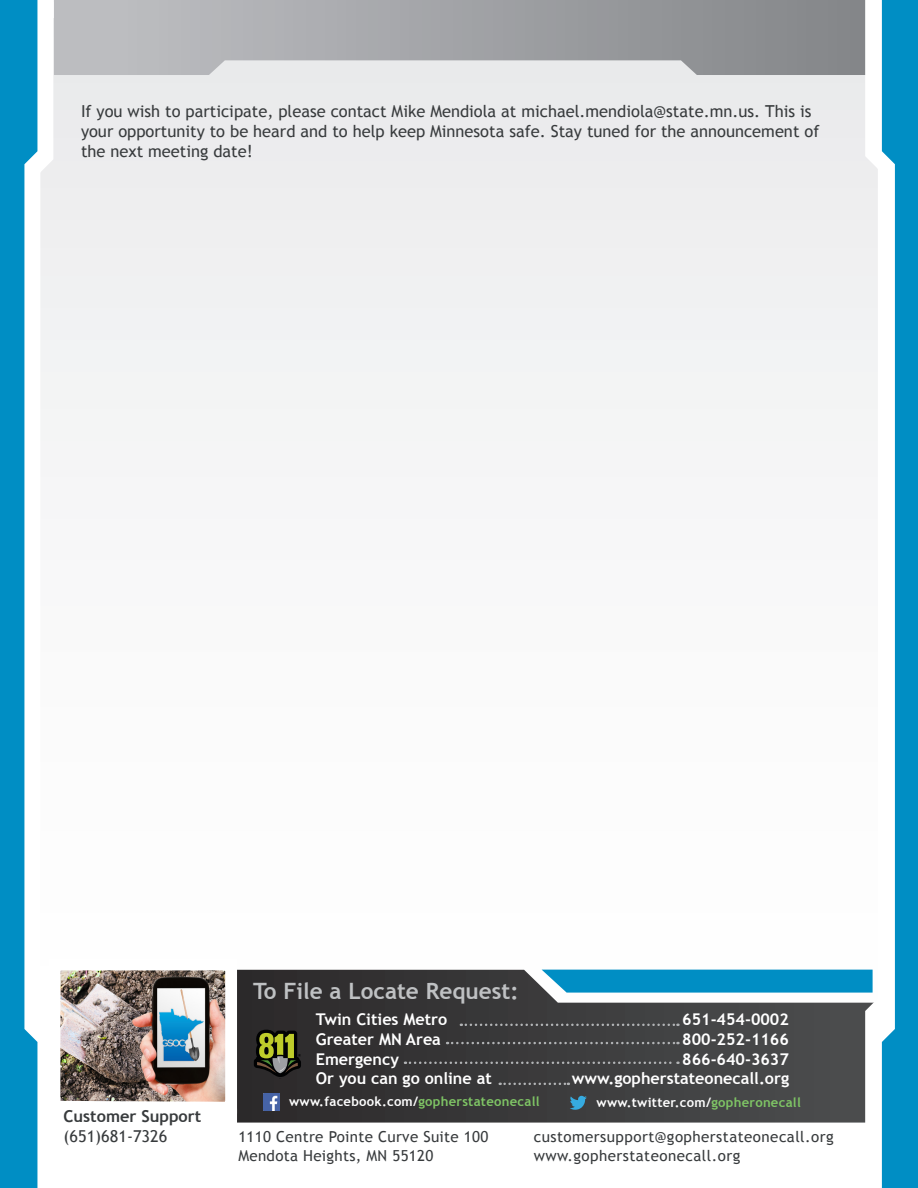
<style>
.page{position:relative;width:918px;height:1188px;background:#fff}
.page>*{position:absolute;margin:0;border:0;box-sizing:border-box;transform-origin:0 0}
.t1{font:700 22.5px "Trebuchet MS";color:#bfc1c3}
.This{font:16.5px/19.8px "Trebuchet MS";color:#383b3d}
.t2{font:700 16.35px/19.6px "Trebuchet MS";color:#383b3d}
.t3{font:700 16.2px "Trebuchet MS";color:#fff}
.t4{font:15.15px "Trebuchet MS";letter-spacing:.03em;color:#383b3d}
.t5{font:700 13.05px "Trebuchet MS";letter-spacing:.02em;color:#7fc565}
.t6{font:700 13.05px "Trebuchet MS";letter-spacing:.02em;color:#fff}
.s1{font-weight:400}
.s2{color:#fff}
.s3{color:#7fc565}
</style>
<div class="page">
<div style="left:0;top:18px;width:918px;height:1170px;background:#f7f7f8"></div>
<svg style="left:243px;top:970px;width:607px;height:138px;background:#434243"></svg>
<svg style="left:254px;top:1030px;width:47px;height:47px;background:#4d5126"></svg>
<svg style="left:461px;top:1024px;width:217px;height:2px"></svg>
<svg style="left:447px;top:1042px;width:231px;height:2px"></svg>
<svg style="left:570px;top:1096px;width:17px;height:12px"></svg>
<img style="left:82px;top:969px;width:161px;height:139px">
<svg style="left:237px;top:1108px;width:613px;height:15px;background:#404041"></svg>
<svg style="left:542px;top:970px;width:308px;height:23px;background:#0e93c6"></svg>
<svg style="left:405px;top:1062px;width:273px;height:2px"></svg>
<img style="left:263px;top:1094px;width:16px;height:16px">
<svg style="left:500px;top:1083px;width:69px;height:2px"></svg>
<svg style="left:82px;top:0;width:768px;height:75px;background:#a9abae"></svg>
<svg style="left:850px;top:0;width:32px;height:1188px"></svg>
<svg style="left:882px;top:0;width:36px;height:1188px"></svg>
<svg style="left:37px;top:0;width:45px;height:1188px"></svg>
<div style="left:29px;top:966px;width:24px;height:92px;background:#fff"></div>
<svg style="left:0;top:0;width:37px;height:1188px;fill:#008ec4"></svg>
<p class="This" style="left:81px;top:101px;width:740px">If you wish to participate, please contact Mike Mendiola at michael.mendiola@state.mn.us. This is your opportunity to be heard and to help keep Minnesota safe. Stay tuned for the announcement of the next meeting date!</p>
<p class="t2" style="left:64px;top:1107px;width:139px">Customer Support <span class="s1">(651)681-7326</span></p>
<p class="t1" style="left:253px;top:977px;width:267px">To File a Locate Request:</p>
<p class="t3" style="left:316px;top:1009px;width:133px">Twin Cities Metro</p>
<p class="t3" style="left:316px;top:1029px;width:127px">Greater MN Area</p>
<p class="t3" style="left:316px;top:1049px;width:85px">Emergency</p>
<p class="t3" style="left:316px;top:1068px;width:177px">Or you can go online at</p>
<p class="t3" style="left:572px;top:1068px;width:219px">www.gopherstateonecall.org</p>
<p class="t3" style="left:682px;top:1009px;width:108px">651-454-0002</p>
<p class="t3" style="left:682px;top:1029px;width:108px">800-252-1166</p>
<p class="t3" style="left:682px;top:1049px;width:108px">866-640-3637</p>
<p class="t5" style="left:289px;top:1094px;width:252px"><span class="s2">www.facebook.com/</span>gopherstateonecall</p>
<p class="t6" style="left:597px;top:1094px;width:206px">www.twitter.com/<span class="s3">gopheronecall</span></p>
<p class="t4" style="left:238px;top:1128px;width:252px">1110 Centre Pointe Curve Suite 100</p>
<p class="t4" style="left:238px;top:1146px;width:197px">Mendota Heights, MN 55120</p>
<p class="t4" style="left:534px;top:1128px;width:301px">customersupport@gopherstateonecall.org</p>
<p class="t4" style="left:534px;top:1146px;width:208px">www.gopherstateonecall.org</p>
</div>
